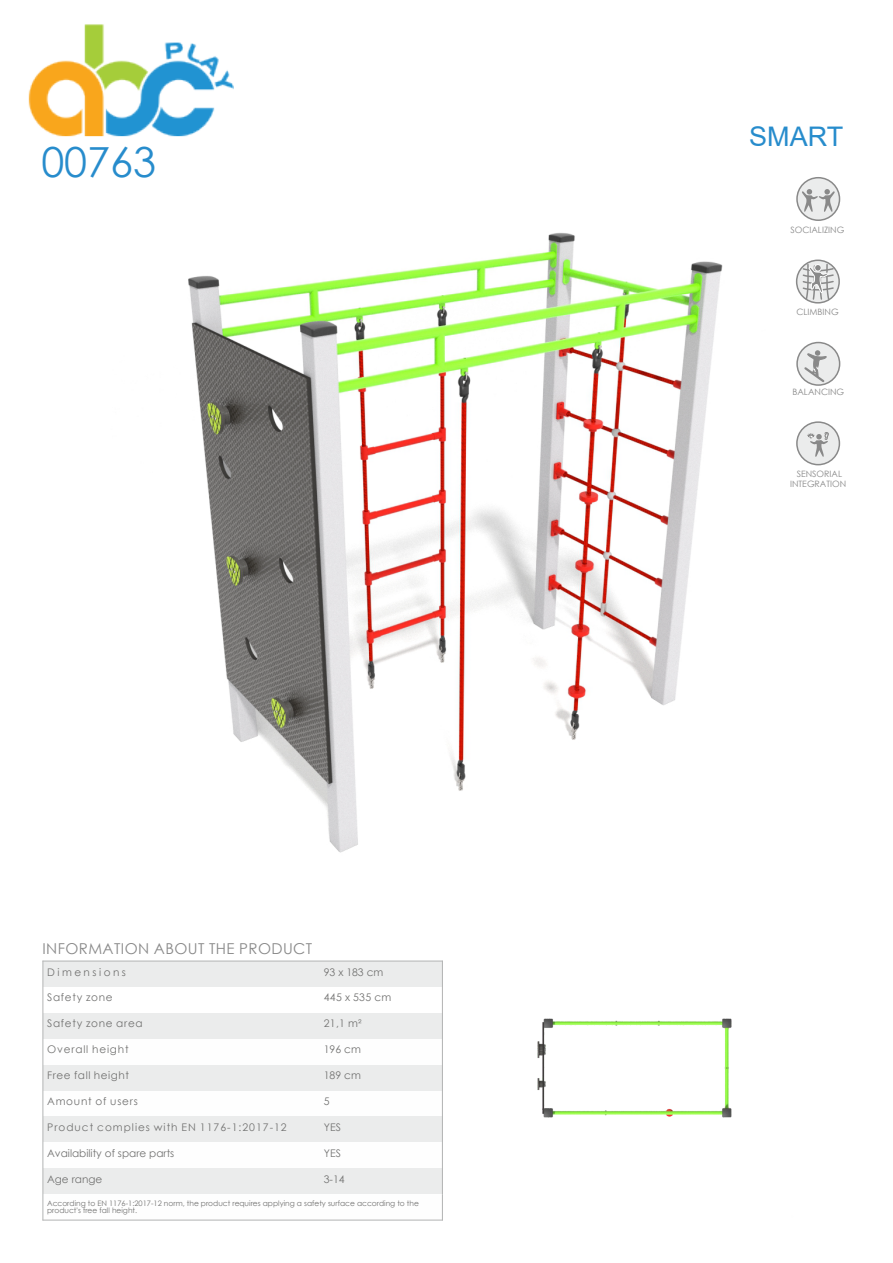
<style>
.page{position:relative;width:893px;height:1263px;background:#fff}
.page>*{position:absolute;margin:0;border:0;box-sizing:border-box;transform-origin:0 0}
.t1{font:41.4px "Century Gothic";color:#278ccc}
.t2{font:27px "Arial";color:#278ccc}
.t3{font:15px "Century Gothic";letter-spacing:.03em;color:#898989}
.t4{font:10.5px "Century Gothic";letter-spacing:.065em;color:#727271}
.t5{font:10.5px "Century Gothic";letter-spacing:.095em;color:#727271}
.t6{font:10.5px "Century Gothic";color:#727271}
.t7{font:10.5px "Century Gothic";letter-spacing:.235em;color:#727271}
.t8{font:8.7px/10.5px "Century Gothic";color:#898989;text-align:center}
.t9{font:7.5px/7.6px "Century Gothic";color:#727271}
</style>
<div class="page">
<hr style="left:848px;top:938px;width:2px;height:261px;background:#898989">
<div style="left:797px;top:178px;width:42px;height:42px;background:#ebecec;border-radius:50%"></div>
<div style="left:796px;top:177px;width:44px;height:44px;border:2px solid #898989;border-radius:50%"></div>
<svg style="left:802px;top:189px;width:33px;height:23px"></svg>
<div style="left:43px;top:961px;width:277px;height:26px;background:#ebecec"></div>
<div style="left:320px;top:961px;width:122px;height:26px;background:#ebecec"></div>
<div style="left:43px;top:1013px;width:277px;height:26px;background:#ebecec"></div>
<div style="left:320px;top:1013px;width:122px;height:26px;background:#ebecec"></div>
<div style="left:43px;top:1065px;width:277px;height:25px;background:#ebecec"></div>
<div style="left:320px;top:1065px;width:122px;height:25px;background:#ebecec"></div>
<div style="left:43px;top:1116px;width:277px;height:26px;background:#ebecec"></div>
<div style="left:320px;top:1116px;width:122px;height:26px;background:#ebecec"></div>
<div style="left:43px;top:1168px;width:277px;height:26px;background:#ebecec"></div>
<div style="left:320px;top:1168px;width:122px;height:26px;background:#ebecec"></div>
<hr style="left:43px;top:961px;width:1px;height:259px;background:#b2b3b3">
<svg style="left:442px;top:1194px;width:1px;height:26px"></svg>
<hr style="left:442px;top:961px;width:1px;height:233px;background:#b2b3b3">
<hr style="left:43px;top:1220px;width:400px;height:1px;background:#b2b3b3">
<hr style="left:43px;top:961px;width:400px;height:1px;background:#b2b3b3">
<img style="left:537px;top:1018px;width:195px;height:100px">
<img style="left:188px;top:232px;width:535px;height:621px">
<div style="left:797px;top:343px;width:43px;height:42px;background:#ebecec;border-radius:50%"></div>
<div style="left:796px;top:342px;width:44px;height:44px;border:2px solid #898989;border-radius:50%"></div>
<svg style="left:802px;top:350px;width:25px;height:34px"></svg>
<div style="left:797px;top:422px;width:42px;height:43px;background:#ebecec;border-radius:50%"></div>
<div style="left:796px;top:421px;width:44px;height:44px;border:2px solid #898989;border-radius:50%"></div>
<svg style="left:807px;top:432px;width:22px;height:25px"></svg>
<svg style="left:797px;top:260px;width:42px;height:43px"></svg>
<div style="left:796px;top:260px;width:44px;height:44px;border:2px solid #898989;border-radius:50%"></div>
<svg style="left:801px;top:263px;width:34px;height:38px"></svg>
<div style="left:814px;top:264px;width:7px;height:7px;border:1px solid #fff;border-radius:50%"></div>
<img style="left:28px;top:24px;width:205px;height:113px">
<h1 class="t1" style="left:41px;top:133px;width:116px">00763</h1>
<h3 class="t3" style="left:42px;top:938px;width:271px">INFORMATION ABOUT THE PRODUCT</h3>
<h3 class="t7" style="left:47px;top:964px;width:80px">Dimensions</h3>
<h3 class="t4" style="left:324px;top:964px;width:61px">93 x 183 cm</h3>
<h3 class="t4" style="left:47px;top:990px;width:67px">Safety zone</h3>
<h3 class="t4" style="left:324px;top:990px;width:69px">445 x 535 cm</h3>
<h3 class="t4" style="left:47px;top:1016px;width:97px">Safety zone area</h3>
<h3 class="t4" style="left:324px;top:1016px;width:39px">21,1 m²</h3>
<h3 class="t4" style="left:47px;top:1042px;width:83px">Overall height</h3>
<h3 class="t4" style="left:324px;top:1042px;width:39px">196 cm</h3>
<h3 class="t4" style="left:47px;top:1068px;width:83px">Free fall height</h3>
<h3 class="t4" style="left:324px;top:1068px;width:39px">189 cm</h3>
<h3 class="t4" style="left:47px;top:1094px;width:92px">Amount of users</h3>
<h3 class="t4" style="left:324px;top:1094px;width:7px">5</h3>
<h3 class="t5" style="left:47px;top:1120px;width:241px">Product complies with EN 1176-1:2017-12</h3>
<h3 class="t4" style="left:324px;top:1120px;width:19px">YES</h3>
<h3 class="t6" style="left:47px;top:1146px;width:129px">Availability of spare parts</h3>
<h3 class="t4" style="left:324px;top:1146px;width:19px">YES</h3>
<h3 class="t6" style="left:47px;top:1171px;width:57px">Age range</h3>
<h3 class="t4" style="left:324px;top:1171px;width:22px">3-14</h3>
<p class="t9" style="left:47px;top:1199px;width:373px">According to EN 1176-1:2017-12 norm, the product requires applying a safety surface according to the product's free fall height.</p>
<h2 class="t2" style="left:749px;top:118px;width:96px">SMART</h2>
<p class="t8" style="left:790px;top:225px;width:55px">SOCIALIZING</p>
<p class="t8" style="left:796px;top:307px;width:44px">CLIMBING</p>
<p class="t8" style="left:792px;top:387px;width:53px">BALANCING</p>
<p class="t8" style="left:790px;top:468px;width:58px">SENSORIAL<br>INTEGRATION</p>
</div>
